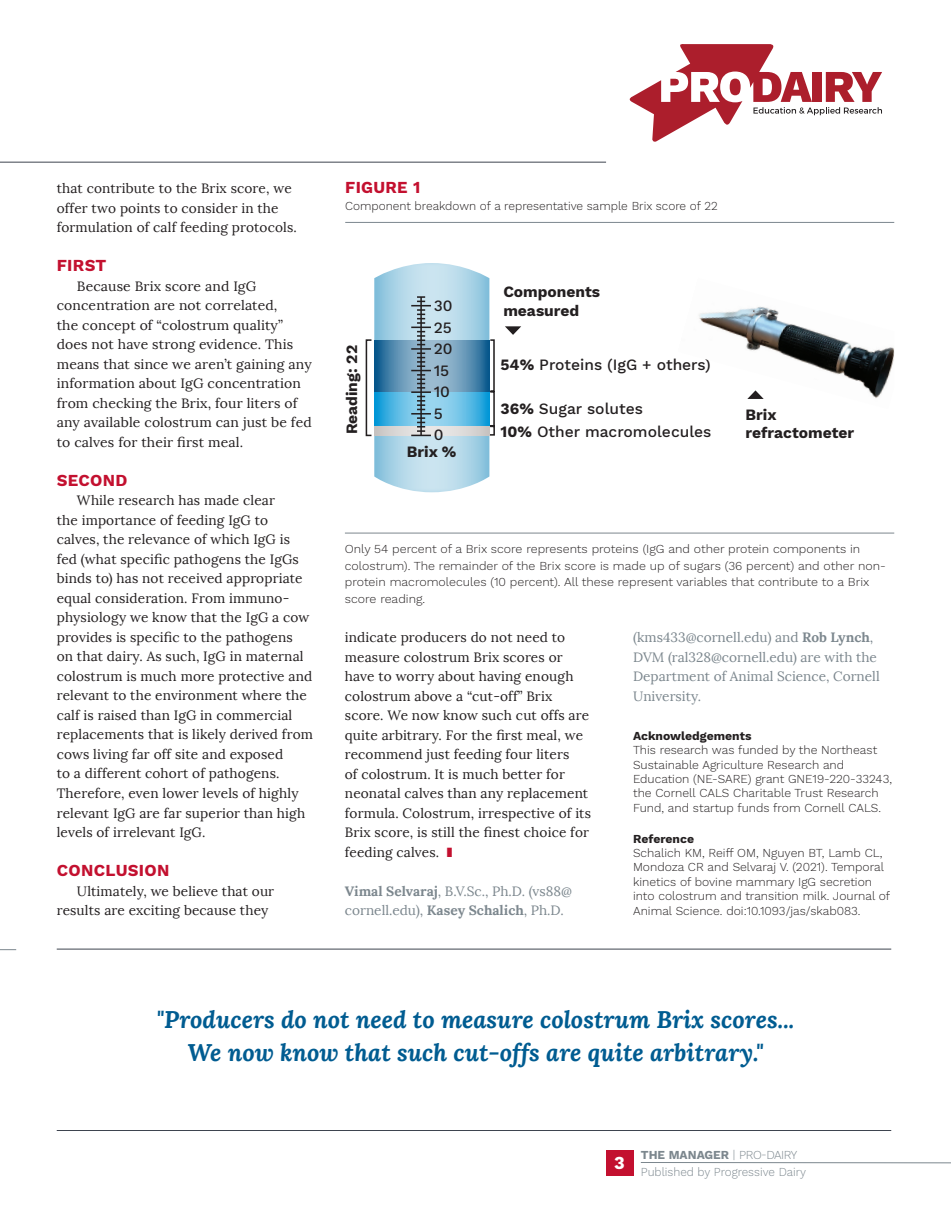
<style>
.page{position:relative;width:951px;height:1221px;background:#fff}
.page>*{position:absolute;margin:0;border:0;box-sizing:border-box;transform-origin:0 0}
.t1{font:italic 700 24px/33px "Lora";color:#005c91;text-align:center}
.t2{font:700 18px "Work Sans";color:#fff}
.t3{font:700 16.5px "Work Sans";letter-spacing:.02em;color:#c3102f}
.t4{font:500 15.45px "Work Sans";color:#231f20}
.t5{font:700 15.45px/18.6px "Work Sans";color:#231f20}
.t6{font:13.5px/19.5px "Lora";letter-spacing:.01em;color:#231f20}
.t7{font:13.5px/19.5px "Lora";color:#7c878e}
.t8{font:300 12px/14.4px "Work Sans";color:#231f20}
.t9{font:300 12px/17.4px "Work Sans";color:#7c878e}
.t10{font:700 12px "Work Sans";color:#231f20}
.s1{font-weight:700}
.s2{color:#c3102f}
</style>
<div class="page">
<div style="left:606px;top:1150px;width:27px;height:25px;background:#c3102f"></div>
<hr style="left:640px;top:1162px;width:310px;height:1px;background:#7c878e">
<hr style="left:0;top:162px;width:606px;height:1px;background:#3e444f">
<svg style="left:629px;top:44px;width:253px;height:98px"></svg>
<hr style="left:345px;top:222px;width:549px;height:1px;background:#7c878e">
<hr style="left:345px;top:532px;width:549px;height:1px;background:#7c878e">
<img style="left:699px;top:306px;width:195px;height:93px">
<div style="left:365px;top:339px;width:7px;height:97px;border:2px solid #231f20"></div>
<div style="left:489px;top:425px;width:6px;height:10px;border:2px solid #231f20"></div>
<div style="left:489px;top:391px;width:6px;height:35px;border:2px solid #231f20"></div>
<div style="left:489px;top:339px;width:5px;height:53px;border:2px solid #231f20"></div>
<svg style="left:505px;top:326px;width:16px;height:9px"></svg>
<svg style="left:747px;top:390px;width:16px;height:9px"></svg>
<svg style="left:374px;top:263px;width:115px;height:229px;background:#96c2d8"></svg>
<hr style="left:57px;top:948px;width:834px;height:1px;background:#3e444f">
<hr style="left:57px;top:1130px;width:834px;height:1px;background:#3e444f">
<svg style="left:0;top:949px;width:16px;height:1px"></svg>
<p class="t6" style="left:57px;top:179px;width:241px">that contribute to the Brix score, we offer two points to consider in the formulation of calf feeding protocols.</p>
<p class="t3" style="left:57px;top:256px;width:51px">FIRST</p>
<p class="t6" style="left:57px;top:276px;width:256px;text-indent:20px">Because Brix score and IgG concentration are not correlated,<br>the concept of “colostrum quality” does not have strong evidence. This means that since we aren’t gaining any information about IgG concentration from checking the Brix, four liters of any available colostrum can just be fed to calves for their first meal.</p>
<p class="t3" style="left:57px;top:470px;width:72px">SECOND</p>
<p class="t6" style="left:57px;top:491px;width:258px;text-indent:20px">While research has made clear<br>the importance of feeding IgG to calves, the relevance of which IgG is fed (what specific pathogens the IgGs binds to) has not received appropriate equal consideration. From immuno&shy;physiology we know that the IgG a cow provides is specific to the pathogens<br>on that dairy. As such, IgG in maternal colostrum is much more protective and relevant to the environment where the calf is raised than IgG in commercial replacements that is likely derived from cows living far off site and exposed<br>to a different cohort of pathogens.<br>Therefore, even lower levels of highly relevant IgG are far superior than high levels of irrelevant IgG.</p>
<p class="t3" style="left:57px;top:860px;width:114px">CONCLUSION</p>
<p class="t6" style="left:57px;top:881px;width:219px;text-indent:20px">Ultimately, we believe that our results are exciting because they</p>
<p class="t3" style="left:345px;top:178px;width:77px">FIGURE 1</p>
<p class="t8" style="left:345px;top:198px;width:374px">Component breakdown of a representative sample Brix score of 22</p>
<p class="t5" style="left:342px;top:434px;width:91px;rotate:-90deg">Reading: 22</p>
<p class="t4" style="left:434px;top:297px;width:20px">30</p>
<p class="t4" style="left:434px;top:318px;width:20px">25</p>
<p class="t4" style="left:434px;top:340px;width:20px">20</p>
<p class="t4" style="left:434px;top:361px;width:17px">15</p>
<p class="t4" style="left:434px;top:383px;width:18px">10</p>
<p class="t4" style="left:434px;top:404px;width:11px">5</p>
<p class="t4" style="left:434px;top:426px;width:11px">0</p>
<p class="t5" style="left:407px;top:442px;width:51px">Brix %</p>
<p class="t5" style="left:503px;top:283px;width:98px">Components measured</p>
<p class="t4" style="left:500px;top:355px;width:212px"><span class="s1">54%</span> Proteins (IgG + others)</p>
<p class="t4" style="left:500px;top:399px;width:144px"><span class="s1">36%</span> Sugar solutes</p>
<p class="t4" style="left:500px;top:422px;width:212px"><span class="s1">10%</span> Other macromolecules</p>
<p class="t5" style="left:745px;top:405px;width:110px">Brix refractometer</p>
<p class="t8" style="left:345px;top:541px;width:542px;line-height:16.5px">Only 54 percent of a Brix score represents proteins (IgG and other protein components in colostrum). The remainder of the Brix score is made up of sugars (36 percent) and other non&shy;protein macromolecules (10 percent). All these represent variables that contribute to a Brix score reading.</p>
<p class="t6" style="left:345px;top:627px;width:247px">indicate producers do not need to measure colostrum Brix scores or have to worry about having enough colostrum above a “cut-off” Brix score. We now know such cut offs are quite arbitrary. For the first meal, we recommend just feeding four liters<br>of colostrum. It is much better for neonatal calves than any replacement formula. Colostrum, irrespective of its Brix score, is still the finest choice for feeding calves. <span class="s2">❚</span></p>
<p class="t7" style="left:345px;top:881px;width:228px"><span class="s1">Vimal Selvaraj</span>, B.V.Sc., Ph.D. (vs88@ cornell.edu), <span class="s1">Kasey Schalich</span>, Ph.D.</p>
<p class="t7" style="left:633px;top:627px;width:248px">(kms433@cornell.edu) and <span class="s1">Rob Lynch</span>,<br>DVM (ral328@cornell.edu) are with the<br>Department of Animal Science, Cornell<br>University.</p>
<p class="t10" style="left:633px;top:728px;width:120px">Acknowledgements</p>
<p class="t8" style="left:633px;top:742px;width:260px">This research was funded by the Northeast Sustainable Agriculture Research and Education (NE-SARE) grant GNE19-220-33243, the Cornell CALS Charitable Trust Research Fund, and startup funds from Cornell CALS.</p>
<p class="t10" style="left:633px;top:831px;width:62px">Reference</p>
<p class="t8" style="left:633px;top:845px;width:258px">Schalich KM, Reiff OM, Nguyen BT, Lamb CL, Mondoza CR and Selvaraj V. (2021). Temporal kinetics of bovine mammary IgG secretion into colostrum and transition milk. Journal of Animal Science. doi:10.1093/jas/skab083.</p>
<h1 class="t1" style="left:156px;top:1002px;width:639px">"Producers do not need to measure colostrum Brix scores...<br>We now know that such cut-offs are quite arbitrary."</h1>
<h2 class="t2" style="left:614px;top:1151px;width:12px">3</h2>
<p class="t9" style="left:640px;top:1145px;width:167px"><span class="s1">THE MANAGER</span> | PRO-DAIRY<br>Published by Progressive Dairy</p>
</div>
